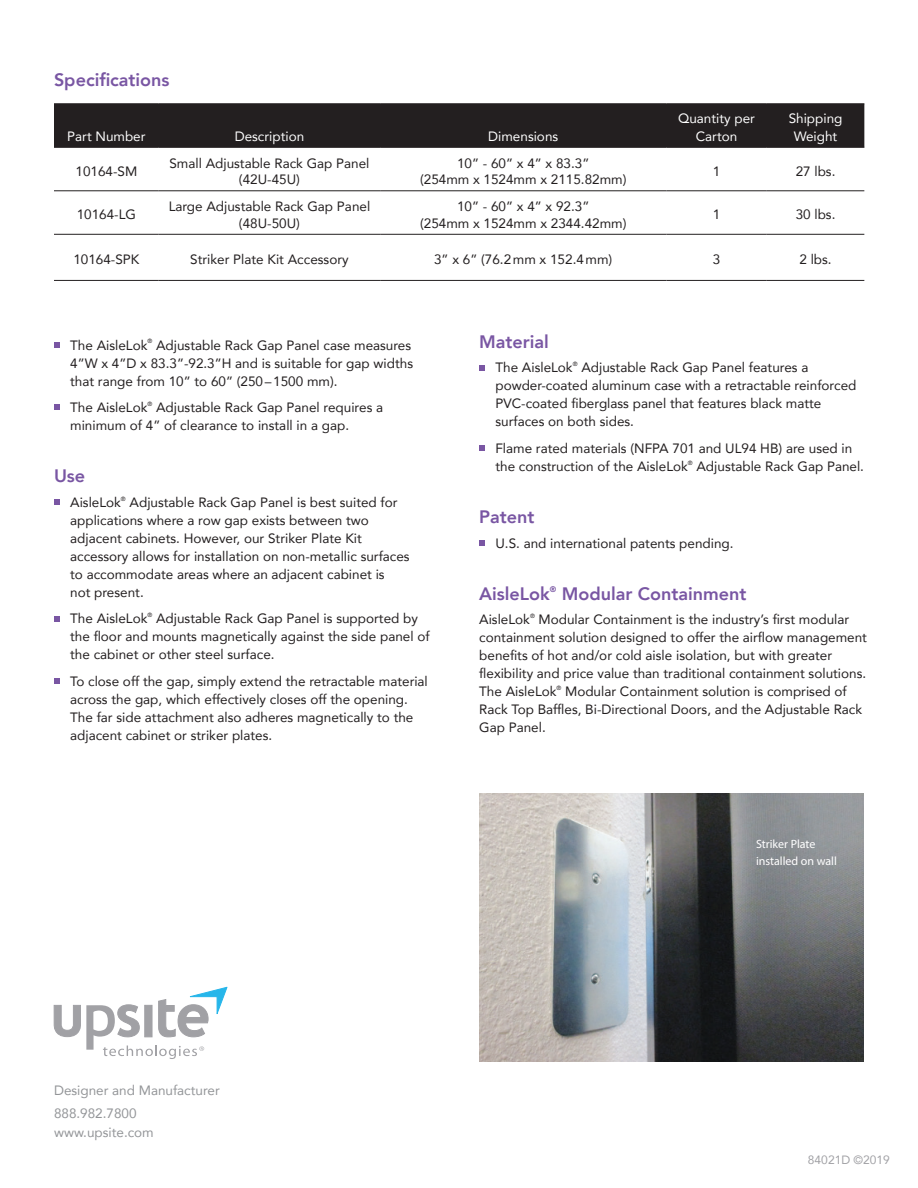
<style>
.page{position:relative;width:918px;height:1188px;background:#fff}
.page>*{position:absolute;margin:0;border:0;box-sizing:border-box;transform-origin:0 0}
.t1{font:800 18px "Avenir";color:#7956a3}
.Bullet_List_Smaller{font:13.5px/18px "Avenir";color:#231f20}
.Small_Core_Paragraph{font:13.5px/16.5px "Avenir";color:#231f20;text-align:center}
.Small_Core_Paragraph-2{font:13.5px/18px "Avenir";color:#fff;text-align:center}
.Bullet_List{font:13.5px "Avenir";color:#939598}
.t2{font:12px/16.5px "Myriad Pro";color:#fff}
.Bullet_List-2{font:12px "Avenir";color:#a1a1a5}
.Bullet_List_Smaller-2{font:6.15px "Avenir";color:#231f20}
</style>
<div class="page">
<svg style="left:54px;top:342px;width:5px;height:5px"></svg>
<svg style="left:54px;top:405px;width:5px;height:5px"></svg>
<svg style="left:54px;top:499px;width:5px;height:6px"></svg>
<svg style="left:54px;top:616px;width:5px;height:5px"></svg>
<svg style="left:54px;top:679px;width:5px;height:5px"></svg>
<svg style="left:479px;top:365px;width:5px;height:5px"></svg>
<svg style="left:479px;top:446px;width:5px;height:5px"></svg>
<svg style="left:479px;top:540px;width:5px;height:5px"></svg>
<svg style="left:53px;top:987px;width:174px;height:72px"></svg>
<img style="left:479px;top:794px;width:385px;height:268px">
<div style="left:54px;top:104px;width:810px;height:43px;background:#231f20"></div>
<hr style="left:54px;top:103px;width:105px;height:1px;background:#231f20">
<hr style="left:159px;top:103px;width:221px;height:1px;background:#231f20">
<hr style="left:380px;top:103px;width:286px;height:1px;background:#231f20">
<hr style="left:666px;top:103px;width:101px;height:1px;background:#231f20">
<hr style="left:767px;top:103px;width:97px;height:1px;background:#231f20">
<hr style="left:54px;top:147px;width:105px;height:1px;background:#231f20">
<hr style="left:159px;top:147px;width:221px;height:1px;background:#231f20">
<hr style="left:380px;top:147px;width:286px;height:1px;background:#231f20">
<hr style="left:666px;top:147px;width:101px;height:1px;background:#231f20">
<hr style="left:767px;top:147px;width:97px;height:1px;background:#231f20">
<hr style="left:54px;top:190px;width:105px;height:1px;background:#231f20">
<hr style="left:159px;top:190px;width:221px;height:1px;background:#231f20">
<hr style="left:380px;top:190px;width:286px;height:1px;background:#231f20">
<hr style="left:666px;top:190px;width:101px;height:1px;background:#231f20">
<hr style="left:767px;top:190px;width:97px;height:1px;background:#231f20">
<hr style="left:54px;top:234px;width:105px;height:1px;background:#231f20">
<hr style="left:159px;top:234px;width:221px;height:1px;background:#231f20">
<hr style="left:380px;top:234px;width:286px;height:1px;background:#231f20">
<hr style="left:666px;top:234px;width:101px;height:1px;background:#231f20">
<hr style="left:767px;top:234px;width:97px;height:1px;background:#231f20">
<hr style="left:54px;top:280px;width:105px;height:1px;background:#231f20">
<hr style="left:159px;top:280px;width:221px;height:1px;background:#231f20">
<hr style="left:380px;top:280px;width:286px;height:1px;background:#231f20">
<hr style="left:666px;top:280px;width:101px;height:1px;background:#231f20">
<hr style="left:767px;top:280px;width:97px;height:1px;background:#231f20">
<h1 class="t1" style="left:54px;top:65px;width:117px">Specifications</h1>
<p class="Small_Core_Paragraph-2" style="left:67px;top:127px;width:80px">Part Number</p>
<p class="Small_Core_Paragraph-2" style="left:235px;top:127px;width:71px">Description</p>
<p class="Small_Core_Paragraph-2" style="left:488px;top:127px;width:72px">Dimensions</p>
<p class="Small_Core_Paragraph" style="left:75px;top:162px;width:63px">10164-SM</p>
<p class="Small_Core_Paragraph" style="left:169px;top:154px;width:202px">Small Adjustable Rack Gap Panel (42U-45U)</p>
<p class="Small_Core_Paragraph" style="left:457px;top:154px;width:134px">10” - 60” x 4” x 83.3”</p>
<p class="Small_Core_Paragraph" style="left:420px;top:171px;width:208px">(254mm x 1524mm x 2115.82mm)</p>
<p class="Small_Core_Paragraph" style="left:77px;top:206px;width:61px">10164-LG</p>
<p class="Small_Core_Paragraph" style="left:169px;top:198px;width:203px">Large Adjustable Rack Gap Panel (48U-50U)</p>
<p class="Small_Core_Paragraph" style="left:457px;top:198px;width:134px">10” - 60” x 4” x 92.3”</p>
<p class="Small_Core_Paragraph" style="left:420px;top:214px;width:208px">(254mm x 1524mm x 2344.42mm)</p>
<p class="Small_Core_Paragraph-2" style="left:678px;top:109px;width:78px">Quantity per<br>Carton</p>
<p class="Small_Core_Paragraph-2" style="left:789px;top:109px;width:55px">Shipping</p>
<p class="Small_Core_Paragraph-2" style="left:794px;top:127px;width:45px">Weight</p>
<p class="Small_Core_Paragraph" style="left:713px;top:162px;width:9px">1</p>
<p class="Small_Core_Paragraph" style="left:796px;top:162px;width:41px">27 lbs.</p>
<p class="Small_Core_Paragraph" style="left:713px;top:206px;width:9px">1</p>
<p class="Small_Core_Paragraph" style="left:796px;top:206px;width:41px">30 lbs.</p>
<p class="Small_Core_Paragraph" style="left:73px;top:251px;width:68px">10164-SPK</p>
<p class="Small_Core_Paragraph" style="left:190px;top:251px;width:160px">Striker Plate Kit Accessory</p>
<p class="Small_Core_Paragraph" style="left:434px;top:251px;width:180px">3” x 6” (76.2mm x 152.4mm)</p>
<p class="Small_Core_Paragraph" style="left:713px;top:251px;width:9px">3</p>
<p class="Small_Core_Paragraph" style="left:799px;top:251px;width:34px">2 lbs.</p>
<p class="Bullet_List_Smaller" style="left:70px;top:335px;width:344px">The AisleLok<sup>®</sup> Adjustable Rack Gap Panel case measures<br>4”W x 4”D x 83.3”-92.3”H and is suitable for gap widths that range from 10” to 60” (250–1500 mm).</p>
<p class="Bullet_List_Smaller" style="left:70px;top:398px;width:314px">The AisleLok<sup>®</sup> Adjustable Rack Gap Panel requires a minimum of 4” of clearance to install in a gap.</p>
<h1 class="t1" style="left:54px;top:462px;width:33px">Use</h1>
<p class="Bullet_List_Smaller" style="left:70px;top:493px;width:341px">AisleLok<sup>®</sup> Adjustable Rack Gap Panel is best suited for applications where a row gap exists between two adjacent cabinets. However, our Striker Plate Kit accessory allows for installation on non-metallic surfaces to accommodate areas where an adjacent cabinet is<br>not present.</p>
<p class="Bullet_List_Smaller" style="left:70px;top:609px;width:361px">The AisleLok<sup>®</sup> Adjustable Rack Gap Panel is supported by the floor and mounts magnetically against the side panel of the cabinet or other steel surface.</p>
<p class="Bullet_List_Smaller" style="left:70px;top:672px;width:359px">To close off the gap, simply extend the retractable material across the gap, which effectively closes off the opening.<br>The far side attachment also adheres magnetically to the adjacent cabinet or striker plates.</p>
<h1 class="t1" style="left:479px;top:328px;width:71px">Material</h1>
<p class="Bullet_List_Smaller" style="left:495px;top:358px;width:362px">The AisleLok<sup>®</sup> Adjustable Rack Gap Panel features a powder-coated aluminum case with a retractable reinforced PVC-coated fiberglass panel that features black matte surfaces on both sides.</p>
<p class="Bullet_List_Smaller" style="left:495px;top:439px;width:358px">Flame rated materials (NFPA 701 and UL94 HB) are used in the construction of the AisleLok</p>
<p class="Bullet_List_Smaller-2" style="left:688px;top:458px;width:6px">®</p>
<p class="Bullet_List_Smaller" style="left:696px;top:457px;width:169px">Adjustable Rack Gap Panel.</p>
<h1 class="t1" style="left:479px;top:503px;width:57px">Patent</h1>
<p class="Bullet_List_Smaller" style="left:495px;top:534px;width:240px">U.S. and international patents pending.</p>
<h1 class="t1" style="left:479px;top:580px;width:269px">AisleLok<sup>®</sup> Modular Containment</h1>
<p class="Bullet_List_Smaller" style="left:479px;top:610px;width:52px">AisleLok</p>
<p class="Bullet_List_Smaller-2" style="left:530px;top:611px;width:6px">®</p>
<p class="Bullet_List_Smaller" style="left:479px;top:610px;width:389px;text-indent:59px">Modular Containment is the industry’s first modular containment solution designed to offer the airflow management benefits of hot and/or cold aisle isolation, but with greater flexibility and price value than traditional containment solutions.<br>The AisleLok</p>
<p class="Bullet_List_Smaller-2" style="left:557px;top:683px;width:6px">®</p>
<p class="Bullet_List_Smaller" style="left:479px;top:682px;width:384px;text-indent:86px">Modular Containment solution is comprised of<br>Rack Top Baffles, Bi-Directional Doors, and the Adjustable Rack<br>Gap Panel.</p>
<h1 class="t2" style="left:756px;top:836px;width:82px">Striker Plate installed on wall</h1>
<p class="Bullet_List" style="left:54px;top:1080px;width:167px">Designer and Manufacturer</p>
<p class="Bullet_List" style="left:54px;top:1102px;width:84px">888.982.7800</p>
<p class="Bullet_List" style="left:54px;top:1122px;width:101px">www.upsite.com</p>
<p class="Bullet_List-2" style="left:808px;top:1150px;width:83px">84021D ©2019</p>
</div>
